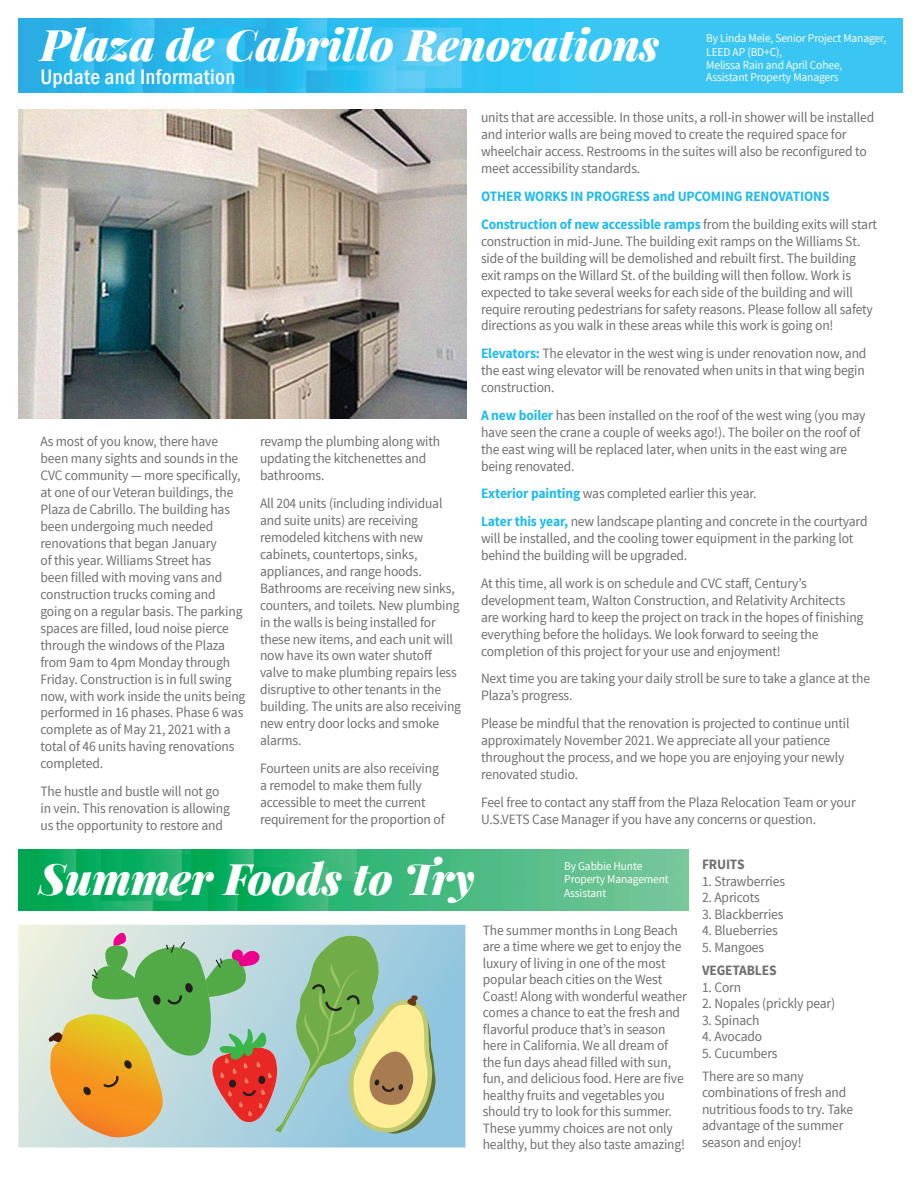
<style>
.page{position:relative;width:918px;height:1188px;background:#fff}
.page>*{position:absolute;margin:0;border:0;box-sizing:border-box;transform-origin:0 0}
.t1{font:italic 900 43.5px "Playfair Display";color:#fff}
.t2{font:500 condensed 21.6px "Franklin Gothic";letter-spacing:.015em;color:#fff}
.t3{font:14.25px/17px "Source Sans Pro";letter-spacing:-.01em;color:#6d6e70;scale:.95 1}
.t4{font:700 14.25px/27.8px "Source Sans Pro";letter-spacing:-.01em;color:#21baed;scale:.95 1}
.t5{font:700 14.25px "Source Sans Pro";letter-spacing:-.01em;color:#6d6e70;scale:.95 1}
.t6{font:12px/13.5px "Source Sans Pro";letter-spacing:-.01em;color:#fff;scale:.95 1}
.s1{font-weight:400;color:#6d6e70}
.s2{font-weight:700;color:#21baed}
</style>
<div class="page">
<img style="left:18px;top:850px;width:670px;height:60px">
<img style="left:18px;top:18px;width:885px;height:75px">
<img style="left:18px;top:110px;width:449px;height:308px">
<svg style="left:18px;top:925px;width:447px;height:223px;background:#b8d7df"></svg>
<svg style="left:48px;top:929px;width:388px;height:209px;background:#b1bc92"></svg>
<h1 class="t1" style="left:40px;top:14px;width:620px">Plaza de Cabrillo Renovations</h1>
<h2 class="t2" style="left:40px;top:64px;width:196px">Update and Information</h2>
<p class="t6" style="left:706px;top:31px;width:191px">By Linda Mele, Senior Project Manager,<br>LEED AP (BD+C),<br>Melissa Rain and April Cohee,</p>
<p class="t6" style="left:706px;top:70px;width:141px">Assistant Property Managers</p>
<p class="t3" style="left:481px;top:109px;width:415px">units that are accessible. In those units, a roll-in shower will be installed and interior walls are being moved to create the required space for wheelchair access. Restrooms in the suites will also be reconfigured to meet accessibility standards.</p>
<p class="t4" style="left:481px;top:182px;width:419px">OTHER WORKS IN PROGRESS and UPCOMING RENOVATIONS<br>Construction of new accessible ramps <span class="s1">from the building exits will start</span></p>
<p class="t3" style="left:481px;top:232px;width:414px">construction in mid-June. The building exit ramps on the Williams St. side of the building will be demolished and rebuilt first. The building exit ramps on the Willard St. of the building will then follow. Work is expected to take several weeks for each side of the building and will require rerouting pedestrians for safety reasons. Please follow all safety directions as you walk in these areas while this work is going on!</p>
<p class="t3" style="left:481px;top:345px;width:407px;text-align:justify"><span class="s2">Elevators:</span> The elevator in the west wing is under renovation now, and the east wing elevator will be renovated when units in that wing begin construction.</p>
<p class="t3" style="left:481px;top:406px;width:406px"><span class="s2">A new boiler</span> has been installed on the roof of the west wing (you may have seen the crane a couple of weeks ago!). The boiler on the roof of the east wing will be replaced later, when units in the east wing are being renovated.</p>
<p class="t3" style="left:481px;top:480px;width:408px;line-height:27.8px"><span class="s2">Exterior painting</span> was completed earlier this year.<br><span class="s2">Later this year,</span> new landscape planting and concrete in the courtyard</p>
<p class="t3" style="left:481px;top:530px;width:394px">will be installed, and the cooling tower equipment in the parking lot behind the building will be upgraded.</p>
<p class="t3" style="left:481px;top:574px;width:404px">At this time, all work is on schedule and CVC staff, Century’s development team, Walton Construction, and Relativity Architects are working hard to keep the project on track in the hopes of finishing everything before the holidays. We look forward to seeing the completion of this project for your use and enjoyment!</p>
<p class="t3" style="left:481px;top:670px;width:411px">Next time you are taking your daily stroll be sure to take a glance at the<br>Plaza’s progress.</p>
<p class="t3" style="left:481px;top:715px;width:389px">Please be mindful that the renovation is projected to continue until approximately November 2021. We appreciate all your patience throughout the process, and we hope you are enjoying your newly renovated studio.</p>
<p class="t3" style="left:481px;top:793px;width:396px">Feel free to contact any staff from the Plaza Relocation Team or your<br>U.S.VETS Case Manager if you have any concerns or question.</p>
<p class="t5" style="left:702px;top:855px;width:46px">FRUITS</p>
<p class="t3" style="left:702px;top:872px;width:89px">1. Strawberries</p>
<p class="t3" style="left:702px;top:889px;width:62px">2. Apricots</p>
<p class="t3" style="left:702px;top:905px;width:87px">3. Blackberries</p>
<p class="t3" style="left:702px;top:922px;width:81px">4. Blueberries</p>
<p class="t3" style="left:702px;top:938px;width:67px">5. Mangoes</p>
<p class="t5" style="left:702px;top:961px;width:80px">VEGETABLES</p>
<p class="t3" style="left:702px;top:978px;width:43px">1. Corn</p>
<p class="t3" style="left:702px;top:995px;width:142px">2. Nopales (prickly pear)</p>
<p class="t3" style="left:702px;top:1011px;width:62px">3. Spinach</p>
<p class="t3" style="left:702px;top:1028px;width:65px">4. Avocado</p>
<p class="t3" style="left:702px;top:1041px;width:109px;line-height:23.2px">5. Cucumbers<br>There are so many</p>
<p class="t3" style="left:702px;top:1084px;width:161px;line-height:16.5px">combinations of fresh and nutritious foods to try. Take advantage of the summer season and enjoy!</p>
<p class="t3" style="left:40px;top:433px;width:217px">As most of you know, there have been many sights and sounds in the<br>CVC community — more specifically, at one of our Veteran buildings, the<br>Plaza de Cabrillo. The building has been undergoing much needed renovations that began January<br>of this year. Williams Street has<br>been filled with moving vans and construction trucks coming and going on a regular basis. The parking spaces are filled, loud noise pierce through the windows of the Plaza from 9am to 4pm Monday through<br>Friday. Construction is in full swing now, with work inside the units being performed in 16 phases. Phase 6 was complete as of May 21, 2021 with a total of 46 units having renovations completed.</p>
<p class="t3" style="left:40px;top:783px;width:201px">The hustle and bustle will not go in vein. This renovation is allowing us the opportunity to restore and</p>
<p class="t3" style="left:260px;top:433px;width:191px">revamp the plumbing along with updating the kitchenettes and bathrooms.</p>
<p class="t3" style="left:260px;top:494px;width:213px">All 204 units (including individual and suite units) are receiving remodeled kitchens with new cabinets, countertops, sinks, appliances, and range hoods.<br>Bathrooms are receiving new sinks, counters, and toilets. New plumbing in the walls is being installed for these new items, and each unit will now have its own water shutoff valve to make plumbing repairs less disruptive to other tenants in the building. The units are also receiving new entry door locks and smoke alarms.</p>
<p class="t3" style="left:260px;top:759px;width:196px">Fourteen units are also receiving a remodel to make them fully accessible to meet the current requirement for the proportion of</p>
<h1 class="t1" style="left:39px;top:848px;width:437px">Summer Foods to Try</h1>
<p class="t6" style="left:564px;top:859px;width:112px">By Gabbie Hunte<br>Property Management<br>Assistant</p>
<p class="t3" style="left:483px;top:921px;width:216px;line-height:16.5px">The summer months in Long Beach are a time where we get to enjoy the luxury of living in one of the most popular beach cities on the West Coast! Along with wonderful weather comes a chance to eat the fresh and flavorful produce that’s in season here in California. We all dream of the fun days ahead filled with sun, fun, and delicious food. Here are five healthy fruits and vegetables you should try to look for this summer.<br>These yummy choices are not only healthy, but they also taste amazing!</p>
</div>
